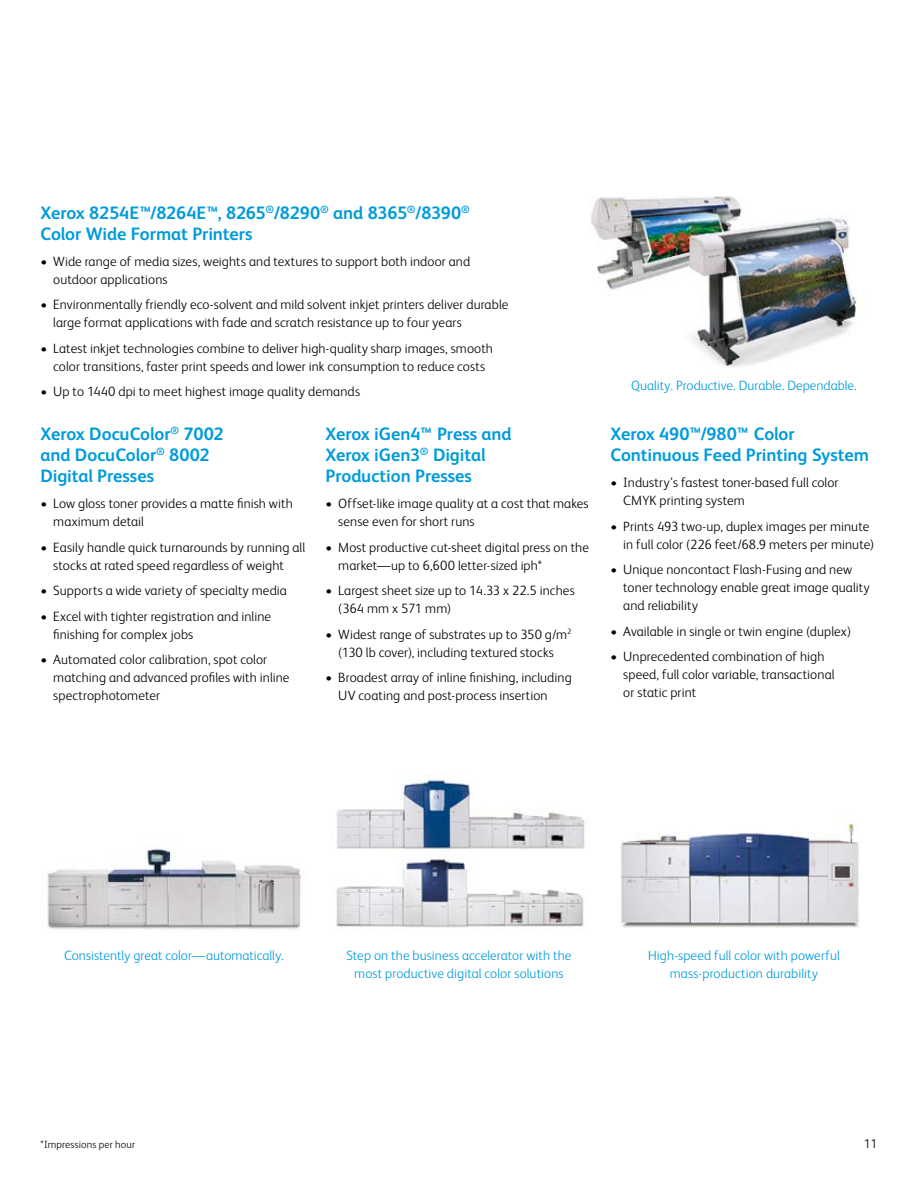
<style>
.page{position:relative;width:918px;height:1188px;background:#fff}
.page>*{position:absolute;margin:0;border:0;box-sizing:border-box;transform-origin:0 0}
.t1{font:700 18px/21px "Xerox Sans";letter-spacing:-.005em;color:#009bdb}
.t2{font:300 13.5px/18px "Xerox Sans";letter-spacing:.01em;color:#000}
.t3{font:300 13.5px/18px "Xerox Sans";color:#009bdb;text-align:center}
.t4{font:300 12.75px "Xerox Sans";color:#000}
.t5{font:300 10.5px "Xerox Sans";letter-spacing:.02em;color:#000}
</style>
<div class="page">
<img style="left:336px;top:774px;width:249px;height:75px">
<img style="left:591px;top:196px;width:266px;height:173px">
<img style="left:47px;top:845px;width:254px;height:85px">
<img style="left:336px;top:855px;width:248px;height:76px">
<img style="left:620px;top:823px;width:239px;height:105px">
<h1 class="t1" style="left:40px;top:202px;width:431px">Xerox 8254E™/8264E™, 8265<sup>®</sup>/8290<sup>®</sup> and 8365<sup>®</sup>/8390<sup>®<br></sup>Color Wide Format Printers</h1>
<p class="t2" style="left:53px;top:251px;width:418px;text-indent:-13px">• Wide range of media sizes, weights and textures to support both indoor and outdoor applications</p>
<p class="t2" style="left:53px;top:295px;width:457px;text-indent:-13px">• Environmentally friendly eco-solvent and mild solvent inkjet printers deliver durable large format applications with fade and scratch resistance up to four years</p>
<p class="t2" style="left:40px;top:338px;width:454px;text-align:center">• Latest inkjet technologies combine to deliver high-quality sharp images, smooth color transitions, faster print speeds and lower ink consumption to reduce costs</p>
<p class="t2" style="left:40px;top:382px;width:321px">• Up to 1440 dpi to meet highest image quality demands</p>
<p class="t3" style="left:631px;top:376px;width:227px">Quality. Productive. Durable. Dependable.</p>
<h1 class="t1" style="left:40px;top:423px;width:185px">Xerox DocuColor<sup>®</sup> 7002 and DocuColor<sup>®</sup> 8002<br>Digital Presses</h1>
<p class="t2" style="left:53px;top:494px;width:241px;text-indent:-13px">• Low gloss toner provides a matte finish with maximum detail</p>
<p class="t2" style="left:53px;top:537px;width:253px;text-indent:-13px">• Easily handle quick turnarounds by running all stocks at rated speed regardless of weight</p>
<p class="t2" style="left:40px;top:581px;width:248px">• Supports a wide variety of specialty media</p>
<p class="t2" style="left:53px;top:606px;width:219px;text-indent:-13px">• Excel with tighter registration and inline finishing for complex jobs</p>
<p class="t2" style="left:53px;top:650px;width:238px;text-indent:-13px">• Automated color calibration, spot color matching and advanced profiles with inline spectrophotometer</p>
<h1 class="t1" style="left:326px;top:423px;width:188px">Xerox iGen4™ Press and<br>Xerox iGen3<sup>®</sup> Digital<br>Production Presses</h1>
<p class="t2" style="left:338px;top:494px;width:252px;text-indent:-13px">• Offset-like image quality at a cost that makes sense even for short runs</p>
<p class="t2" style="left:338px;top:537px;width:252px;text-indent:-13px">• Most productive cut-sheet digital press on the market—up to 6,600 letter-sized iph*</p>
<p class="t2" style="left:338px;top:581px;width:238px;text-indent:-13px">• Largest sheet size up to 14.33 x 22.5 inches (364 mm x 571 mm)</p>
<p class="t2" style="left:325px;top:624px;width:247px;text-align:center">• Widest range of substrates up to 350 g/m<sup>2 </sup>(130 lb cover), including textured stocks</p>
<p class="t2" style="left:338px;top:668px;width:235px;text-indent:-13px">• Broadest array of inline finishing, including<br>UV coating and post-process insertion</p>
<h1 class="t1" style="left:610px;top:423px;width:260px">Xerox 490™/980™ Color<br>Continuous Feed Printing System</h1>
<p class="t2" style="left:623px;top:473px;width:217px;text-indent:-13px">• Industry’s fastest toner-based full color<br>CMYK printing system</p>
<p class="t2" style="left:623px;top:516px;width:252px;text-indent:-13px">• Prints 493 two-up, duplex images per minute in full color (226 feet/68.9 meters per minute)</p>
<p class="t2" style="left:623px;top:560px;width:248px;text-indent:-13px">• Unique noncontact Flash-Fusing and new toner technology enable great image quality and reliability</p>
<p class="t2" style="left:610px;top:621px;width:242px">• Available in single or twin engine (duplex)</p>
<p class="t2" style="left:623px;top:647px;width:213px;text-indent:-13px">• Unprecedented combination of high speed, full color variable, transactional or static print</p>
<p class="t3" style="left:64px;top:946px;width:221px">Consistently great color—automatically.</p>
<p class="t3" style="left:648px;top:946px;width:193px">High-speed full color with powerful mass-production durability</p>
<p class="t3" style="left:346px;top:946px;width:227px">Step on the business accelerator with the most productive digital color solutions</p>
<p class="t5" style="left:40px;top:1137px;width:96px">*Impressions per hour</p>
<p class="t4" style="left:864px;top:1135px;width:15px">11</p>
</div>
